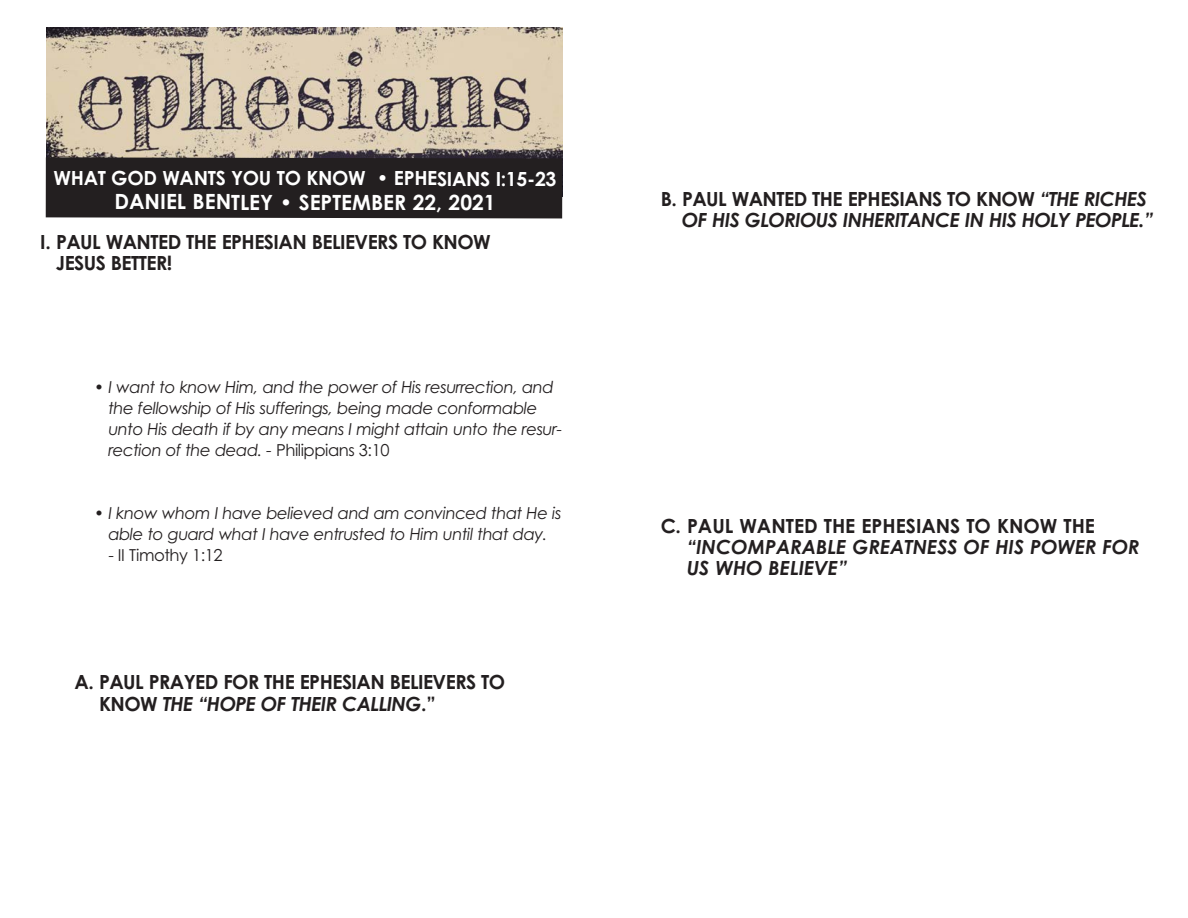
<style>
.page{position:relative;width:1188px;height:918px;background:#fff}
.page>*{position:absolute;margin:0;border:0;box-sizing:border-box;transform-origin:0 0}
.t1{font:700 21px "Century Gothic";color:#fff}
.t2{font:700 19.5px/21.6px "Century Gothic";letter-spacing:-.03em;color:#231f20}
.t3{font:italic 700 19.5px/21px "Century Gothic";letter-spacing:-.03em;color:#231f20}
.t4{font:italic 700 19.5px/21px "Century Gothic";color:#231f20}
.t5{font:700 19.5px "Century Gothic";letter-spacing:-.02em;color:#fff}
.t6{font:700 19.5px "Century Gothic";color:#231f20}
.t7{font:italic 16.5px/21px "Century Gothic";letter-spacing:-.03em;color:#231f20}
.t8{font:16.5px "Century Gothic";letter-spacing:-.03em;color:#231f20}
.s1{font-style:normal}
.s2{font-style:italic}
</style>
<div class="page">
<img style="left:47px;top:27px;width:515px;height:100px">
<svg style="left:45px;top:127px;width:518px;height:92px;background:#59524c"></svg>
<p class="t5" style="left:54px;top:167px;width:505px">WHAT GOD WANTS YOU TO KNOW • EPHESIANS I:15-23</p>
<p class="t1" style="left:114px;top:190px;width:383px">DANIEL BENTLEY • SEPTEMBER 22, 2021</p>
<p class="t3" style="left:682px;top:189px;width:473px;text-indent:-21px"><span class="s1">B. PAUL WANTED THE EPHESIANS TO KNOW</span> “THE RICHES<br>OF HIS GLORIOUS INHERITANCE IN HIS HOLY PEOPLE.”</p>
<p class="t2" style="left:56px;top:231px;width:436px;text-indent:-16px">I. PAUL WANTED THE EPHESIAN BELIEVERS TO KNOW<br>JESUS BETTER!</p>
<p class="t7" style="left:108px;top:377px;width:455px;text-indent:-14px">• I want to know Him, and the power of His resurrection, and the fellowship of His sufferings, being made conformable unto His death if by any means I might attain unto the resur&shy;rection of the dead. - <span class="s1">Philippians 3:10</span></p>
<p class="t7" style="left:94px;top:503px;width:469px;text-align:center">• I know whom I have believed and am convinced that He is able to guard what I have entrusted to Him until that day.</p>
<p class="t8" style="left:108px;top:546px;width:116px">- II Timothy 1:12</p>
<p class="t2" style="left:99px;top:672px;width:408px;text-indent:-25px">A. PAUL PRAYED FOR THE EPHESIAN BELIEVERS TO<br>KNOW <span class="s2">THE “HOPE OF THEIR CALLING</span>.”</p>
<p class="t6" style="left:661px;top:515px;width:436px">C. PAUL WANTED THE EPHESIANS TO KNOW THE</p>
<p class="t4" style="left:687px;top:537px;width:454px">“INCOMPARABLE GREATNESS OF HIS POWER FOR<br>US WHO BELIEVE”</p>
</div>
